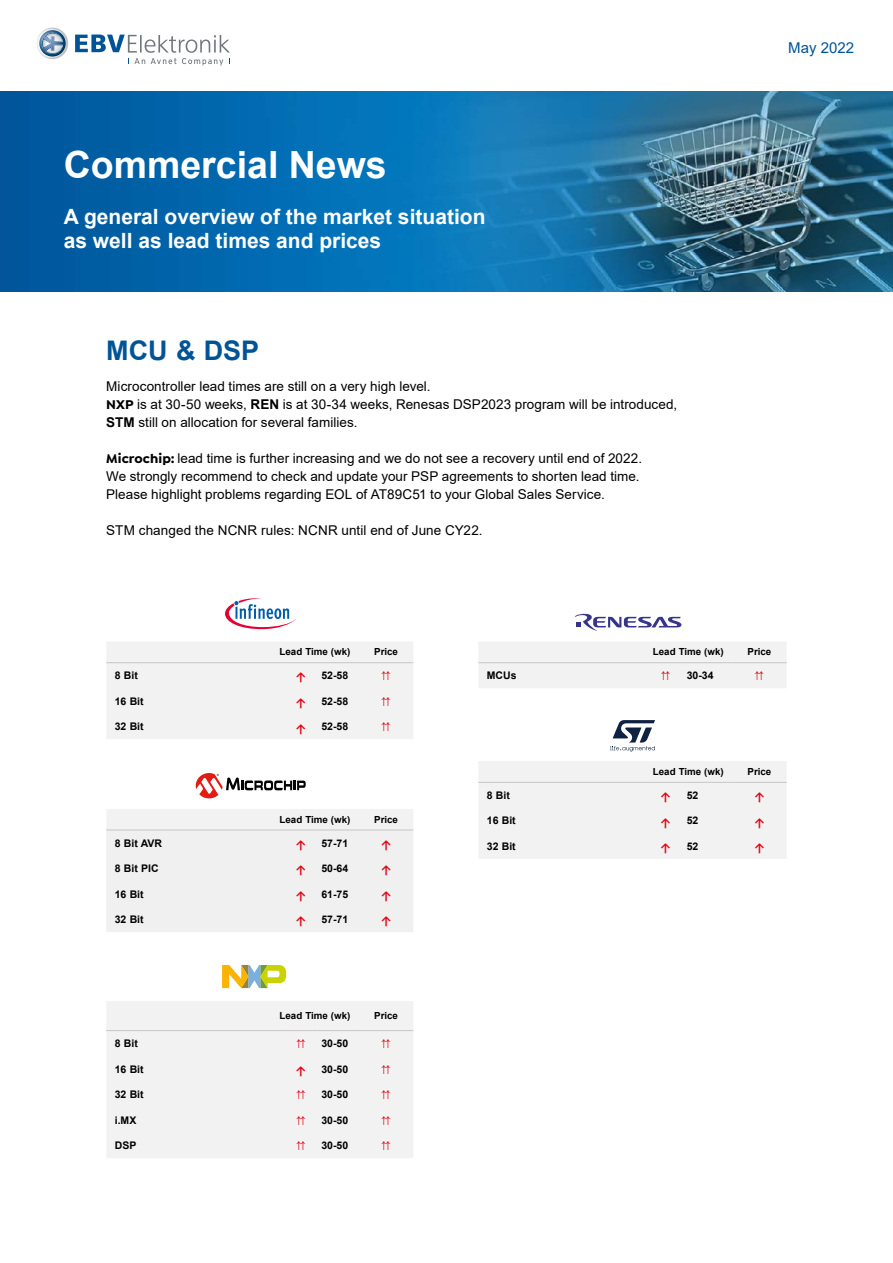
<style>
.page{position:relative;width:893px;height:1263px;background:#fff}
.page>*{position:absolute;margin:0;border:0;box-sizing:border-box;transform-origin:0 0}
.t1{font:700 37.5px "Arial";color:#fff}
.t2{font:700 27px "Arial";color:#005496}
.t3{font:700 21px/24px "Arial";color:#fff}
.t4{font:15px "Arial";color:#005496}
.t5{font:13.5px/18px "Arial";letter-spacing:.005em;color:#000}
.t6{font:13.5px "Arial Unicode MS";color:#e30613}
.t7{font:700 12px "Calibri";color:#e30613}
.t8{font:700 10.5px "Arial";color:#000}
.t9{font:700 9.75px "Arial";color:#000}
.s1{font-family:"Isidora Sans";font-weight:700}
.s2{font-weight:700}
.s3{font-family:"Calibri";font-size:12px;color:#e30613}
.s4{font-family:"Arial Unicode MS";font-weight:400;font-size:13.5px;color:#e30613}
</style>
<div class="page">
<img style="left:0;top:91px;width:893px;height:200px">
<svg style="left:75px;top:35px;width:155px;height:31px"></svg>
<svg style="left:37px;top:28px;width:31px;height:31px"></svg>
<div style="left:106px;top:642px;width:307px;height:516px;background:#f2f2f2"></div>
<svg style="left:106px;top:739px;width:307px;height:262px"></svg>
<div style="left:106px;top:831px;width:307px;height:101px;background:#f0f0f0"></div>
<hr style="left:106px;top:662px;width:179px;height:1px;background:#c6c6c6">
<hr style="left:285px;top:662px;width:32px;height:1px;background:#c6c6c6">
<hr style="left:317px;top:662px;width:42px;height:1px;background:#c6c6c6">
<hr style="left:359px;top:662px;width:54px;height:1px;background:#c6c6c6">
<hr style="left:106px;top:830px;width:179px;height:1px;background:#c6c6c6">
<hr style="left:285px;top:830px;width:32px;height:1px;background:#c6c6c6">
<hr style="left:317px;top:830px;width:42px;height:1px;background:#c6c6c6">
<hr style="left:359px;top:830px;width:54px;height:1px;background:#c6c6c6">
<hr style="left:106px;top:1030px;width:179px;height:1px;background:#c6c6c6">
<hr style="left:285px;top:1030px;width:32px;height:1px;background:#c6c6c6">
<hr style="left:317px;top:1030px;width:42px;height:1px;background:#c6c6c6">
<hr style="left:359px;top:1030px;width:54px;height:1px;background:#c6c6c6">
<svg style="left:225px;top:598px;width:71px;height:31px"></svg>
<svg style="left:196px;top:773px;width:110px;height:25px"></svg>
<svg style="left:222px;top:965px;width:64px;height:23px"></svg>
<svg style="left:478px;top:642px;width:309px;height:217px;fill:#f2f2f2"></svg>
<hr style="left:478px;top:662px;width:171px;height:1px;background:#c6c6c6">
<hr style="left:649px;top:662px;width:33px;height:1px;background:#c6c6c6">
<hr style="left:682px;top:662px;width:50px;height:1px;background:#c6c6c6">
<hr style="left:732px;top:662px;width:55px;height:1px;background:#c6c6c6">
<hr style="left:478px;top:782px;width:171px;height:1px;background:#c6c6c6">
<hr style="left:649px;top:782px;width:33px;height:1px;background:#c6c6c6">
<hr style="left:682px;top:782px;width:50px;height:1px;background:#c6c6c6">
<hr style="left:732px;top:782px;width:55px;height:1px;background:#c6c6c6">
<svg style="left:575px;top:614px;width:106px;height:17px"></svg>
<svg style="left:610px;top:720px;width:45px;height:31px"></svg>
<h1 class="t1" style="left:64px;top:138px;width:325px">Commercial News</h1>
<h3 class="t3" style="left:64px;top:205px;width:423px">A general overview of the market situation as well as lead times and prices</h3>
<h2 class="t2" style="left:106px;top:331px;width:155px">MCU &amp; DSP</h2>
<p class="t5" style="left:106px;top:377px;width:572px">Microcontroller lead times are still on a very high level.<br><span class="s1">NXP</span> is at 30-50 weeks, <span class="s2">REN</span> is at 30-34 weeks, Renesas DSP2023 program will be introduced,<br><span class="s2">STM</span> still on allocation for several families.</p>
<p class="t5" style="left:106px;top:449px;width:537px"><span class="s1">Microchip:</span> lead time is further increasing and we do not see a recovery until end of 2022.<br>We strongly recommend to check and update your PSP agreements to shorten lead time.<br>Please highlight problems regarding EOL of AT89C51 to your Global Sales Service.</p>
<p class="t5" style="left:106px;top:521px;width:378px">STM changed the NCNR rules: NCNR until end of June CY22.</p>
<p class="t4" style="left:788px;top:38px;width:67px">May 2022</p>
<p class="t9" style="left:280px;top:645px;width:72px">Lead Time (wk)</p>
<p class="t9" style="left:374px;top:645px;width:25px">Price</p>
<p class="t8" style="left:115px;top:668px;width:25px">8 Bit</p>
<p class="t8" style="left:296px;top:668px;width:54px"><span class="s3">↑</span> 52-58</p>
<p class="t6" style="left:381px;top:666px;width:11px">⇈</p>
<p class="t8" style="left:115px;top:694px;width:30px">16 Bit</p>
<p class="t8" style="left:296px;top:694px;width:54px"><span class="s3">↑</span> 52-58</p>
<p class="t6" style="left:381px;top:691px;width:11px">⇈</p>
<p class="t8" style="left:115px;top:719px;width:30px">32 Bit</p>
<p class="t8" style="left:296px;top:719px;width:54px"><span class="s3">↑</span> 52-58</p>
<p class="t6" style="left:381px;top:717px;width:11px">⇈</p>
<p class="t9" style="left:280px;top:812px;width:72px">Lead Time (wk)</p>
<p class="t9" style="left:374px;top:812px;width:25px">Price</p>
<p class="t8" style="left:115px;top:835px;width:49px">8 Bit AVR</p>
<p class="t8" style="left:296px;top:835px;width:54px"><span class="s3">↑</span> 57-71</p>
<p class="t7" style="left:381px;top:836px;width:12px">↑</p>
<p class="t8" style="left:115px;top:861px;width:45px">8 Bit PIC</p>
<p class="t8" style="left:296px;top:861px;width:54px"><span class="s3">↑</span> 50-64</p>
<p class="t7" style="left:381px;top:862px;width:12px">↑</p>
<p class="t8" style="left:115px;top:886px;width:30px">16 Bit</p>
<p class="t8" style="left:296px;top:886px;width:54px"><span class="s3">↑</span> 61-75</p>
<p class="t7" style="left:381px;top:887px;width:12px">↑</p>
<p class="t8" style="left:115px;top:912px;width:30px">32 Bit</p>
<p class="t8" style="left:296px;top:912px;width:54px"><span class="s3">↑</span> 57-71</p>
<p class="t7" style="left:381px;top:913px;width:12px">↑</p>
<p class="t9" style="left:280px;top:1009px;width:72px">Lead Time (wk)</p>
<p class="t9" style="left:374px;top:1009px;width:25px">Price</p>
<p class="t8" style="left:115px;top:1036px;width:25px">8 Bit</p>
<p class="t8" style="left:296px;top:1036px;width:54px"><span class="s4">⇈</span> 30-50</p>
<p class="t6" style="left:381px;top:1033px;width:11px">⇈</p>
<p class="t8" style="left:115px;top:1061px;width:30px">16 Bit</p>
<p class="t8" style="left:296px;top:1061px;width:54px"><span class="s3">↑</span> 30-50</p>
<p class="t6" style="left:381px;top:1059px;width:11px">⇈</p>
<p class="t8" style="left:115px;top:1087px;width:30px">32 Bit</p>
<p class="t8" style="left:296px;top:1087px;width:54px"><span class="s4">⇈</span> 30-50</p>
<p class="t6" style="left:381px;top:1085px;width:11px">⇈</p>
<p class="t8" style="left:115px;top:1112px;width:23px">i.MX</p>
<p class="t8" style="left:296px;top:1112px;width:54px"><span class="s4">⇈</span> 30-50</p>
<p class="t6" style="left:381px;top:1110px;width:11px">⇈</p>
<p class="t8" style="left:115px;top:1138px;width:23px">DSP</p>
<p class="t8" style="left:296px;top:1138px;width:54px"><span class="s4">⇈</span> 30-50</p>
<p class="t6" style="left:381px;top:1136px;width:11px">⇈</p>
<p class="t9" style="left:653px;top:645px;width:72px">Lead Time (wk)</p>
<p class="t9" style="left:747px;top:645px;width:25px">Price</p>
<p class="t8" style="left:487px;top:668px;width:31px">MCUs</p>
<p class="t8" style="left:661px;top:668px;width:54px"><span class="s4">⇈</span> 30-34</p>
<p class="t6" style="left:755px;top:666px;width:11px">⇈</p>
<p class="t9" style="left:653px;top:765px;width:72px">Lead Time (wk)</p>
<p class="t9" style="left:747px;top:765px;width:25px">Price</p>
<p class="t8" style="left:487px;top:788px;width:25px">8 Bit</p>
<p class="t7" style="left:660px;top:789px;width:12px">↑</p>
<p class="t8" style="left:687px;top:788px;width:13px">52</p>
<p class="t7" style="left:754px;top:789px;width:12px">↑</p>
<p class="t8" style="left:487px;top:813px;width:30px">16 Bit</p>
<p class="t7" style="left:660px;top:814px;width:12px">↑</p>
<p class="t8" style="left:687px;top:813px;width:13px">52</p>
<p class="t7" style="left:754px;top:814px;width:12px">↑</p>
<p class="t8" style="left:487px;top:839px;width:30px">32 Bit</p>
<p class="t7" style="left:660px;top:840px;width:12px">↑</p>
<p class="t8" style="left:687px;top:839px;width:13px">52</p>
<p class="t7" style="left:754px;top:840px;width:12px">↑</p>
</div>
